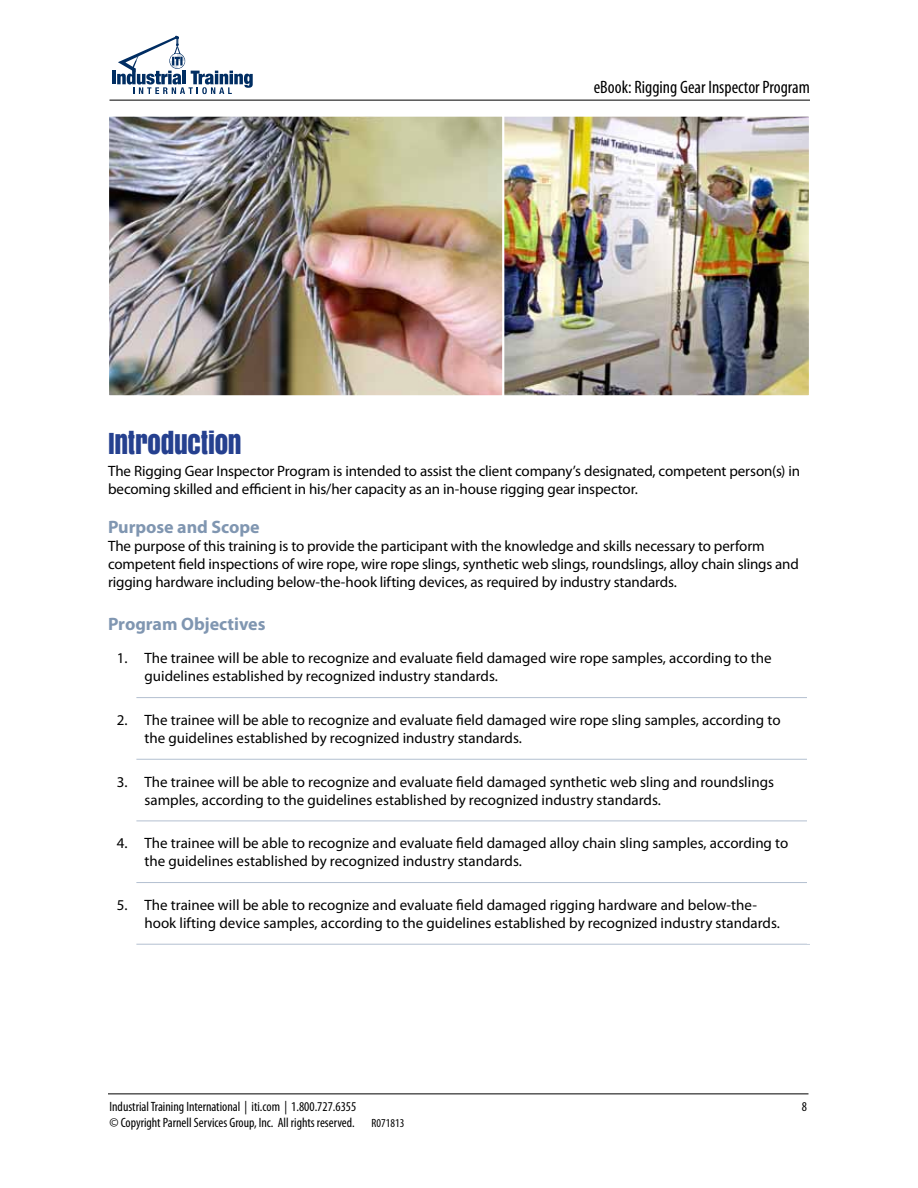
<style>
.page{position:relative;width:918px;height:1188px;background:#fff}
.page>*{position:absolute;margin:0;border:0;box-sizing:border-box;transform-origin:0 0}
.t1{font:27px "Anton";letter-spacing:-.01em;color:#25408f}
.t2{font:condensed 18px "Myriad Pro";color:#000}
.t3{font:700 18px "Myriad Pro";letter-spacing:-.005em;color:#8096b1}
.t4{font:15px/18px "Myriad Pro";color:#000}
.t5{font:condensed 13.5px "Myriad Pro";color:#000}
.t6{font:condensed 12px "Myriad Pro";color:#000}
</style>
<div class="page">
<hr style="left:110px;top:100px;width:700px;height:1px;background:#000">
<hr style="left:108px;top:1094px;width:700px;height:1px;background:#000">
<hr style="left:112px;top:71px;width:4px;height:13px;background:#002d62">
<svg style="left:117px;top:36px;width:136px;height:58px"></svg>
<img style="left:504px;top:117px;width:304px;height:277px">
<div style="left:494px;top:114px;width:317px;height:283px;border:2px solid #fff"></div>
<hr style="left:136px;top:697px;width:671px;height:1px;background:#b3c0d0">
<hr style="left:136px;top:759px;width:671px;height:1px;background:#b3c0d0">
<hr style="left:136px;top:821px;width:671px;height:1px;background:#b3c0d0">
<hr style="left:136px;top:882px;width:671px;height:1px;background:#b3c0d0">
<hr style="left:136px;top:944px;width:674px;height:1px;background:#b3c0d0">
<img style="left:110px;top:117px;width:391px;height:277px">
<div style="left:107px;top:114px;width:397px;height:283px;border:2px solid #fff"></div>
<p class="t2" style="left:594px;top:76px;width:218px">eBook: Rigging Gear Inspector Program</p>
<h1 class="t1" style="left:108px;top:423px;width:135px">INTRODUCTION</h1>
<p class="t4" style="left:108px;top:462px;width:694px">The Rigging Gear Inspector Program is intended to assist the client company’s designated, competent person(s) in becoming skilled and efficient in his/her capacity as an in-house rigging gear inspector.</p>
<p class="t3" style="left:108px;top:515px;width:153px">Purpose and Scope</p>
<p class="t4" style="left:108px;top:536px;width:692px">The purpose of this training is to provide the participant with the knowledge and skills necessary to perform competent field inspections of wire rope, wire rope slings, synthetic web slings, roundslings, alloy chain slings and rigging hardware including below-the-hook lifting devices, as required by industry standards.</p>
<p class="t3" style="left:108px;top:612px;width:159px">Program Objectives</p>
<p class="t4" style="left:145px;top:649px;width:629px;text-indent:-28px">1. The trainee will be able to recognize and evaluate field damaged wire rope samples, according to the guidelines established by recognized industry standards.</p>
<p class="t4" style="left:145px;top:711px;width:638px;text-indent:-28px">2. The trainee will be able to recognize and evaluate field damaged wire rope sling samples, according to the guidelines established by recognized industry standards.</p>
<p class="t4" style="left:145px;top:772px;width:631px;text-indent:-28px">3. The trainee will be able to recognize and evaluate field damaged synthetic web sling and roundslings samples, according to the guidelines established by recognized industry standards.</p>
<p class="t4" style="left:145px;top:834px;width:645px;text-indent:-28px">4. The trainee will be able to recognize and evaluate field damaged alloy chain sling samples, according to the guidelines established by recognized industry standards.</p>
<p class="t4" style="left:145px;top:896px;width:637px;text-indent:-28px">5. The trainee will be able to recognize and evaluate field damaged rigging hardware and below-the&shy;hook lifting device samples, according to the guidelines established by recognized industry standards.</p>
<p class="t5" style="left:110px;top:1099px;width:248px">Industrial Training International | iti.com | 1.800.727.6355</p>
<p class="t5" style="left:802px;top:1099px;width:7px">8</p>
<p class="t5" style="left:110px;top:1115px;width:247px">© Copyright Parnell Services Group, Inc. All rights reserved.</p>
<p class="t6" style="left:372px;top:1116px;width:34px">R071813</p>
</div>
